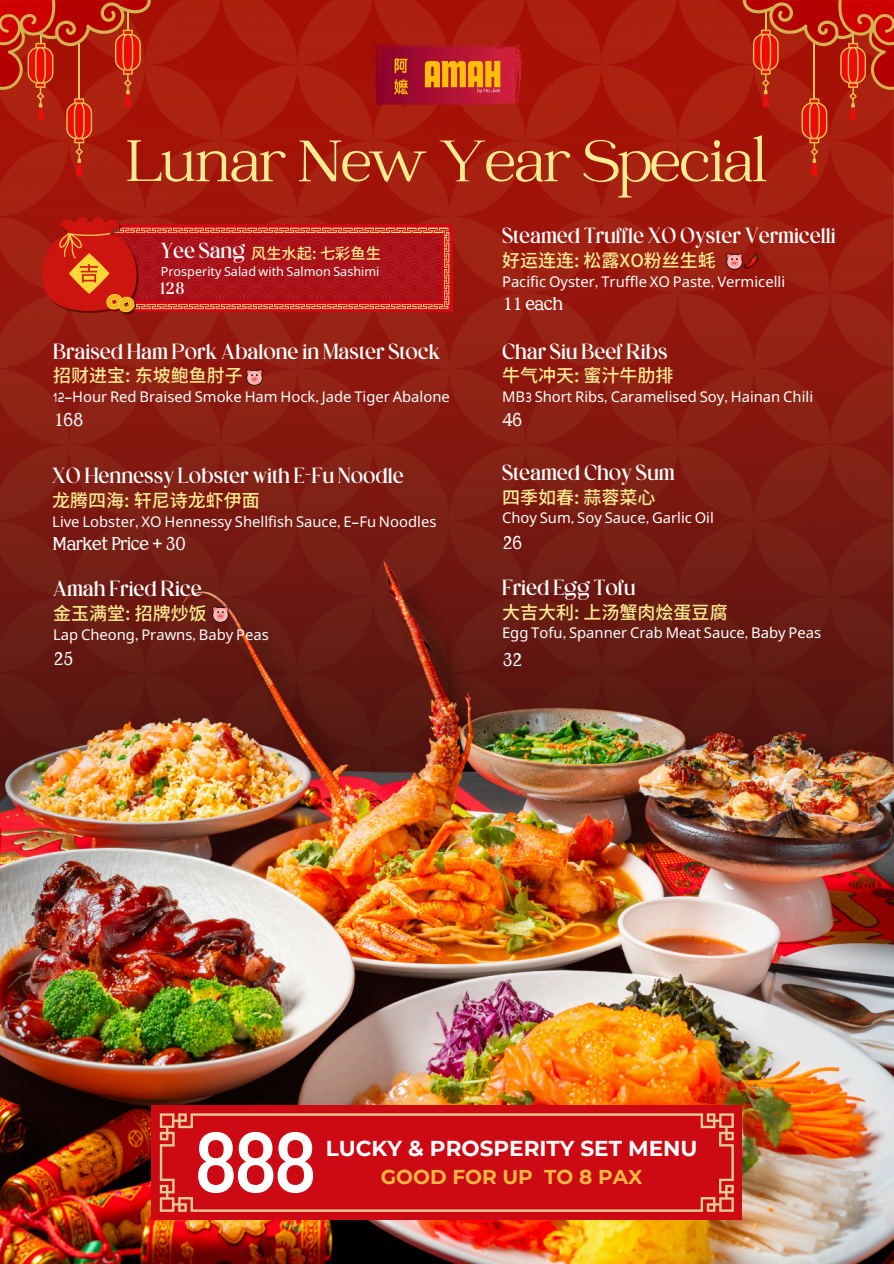
<style>
.page{position:relative;width:894px;height:1264px;background:#fff}
.page>*{position:absolute;margin:0;border:0;box-sizing:border-box;transform-origin:0 0}
.t1{font:expanded 72.75px "Placard Next";color:#fff}
.t2{font:64.8px "Catchy Mager";letter-spacing:-.03em;color:#ffec90}
.t3{font:700 21.6px "Montserrat";color:#fff}
.t4{font:21.3px "Giliams";color:#fff}
.t5{font:21.15px "Giliams";color:#fff}
.t6{font:700 19.95px "Montserrat";color:#f6b841}
.t7{font:18.45px "Bianco Serif New";letter-spacing:-.065em;color:#fff}
.t8{font:500 18px "Source Han Sans SC";color:#ffec90}
.t9{font:16.2px "Giliams";color:#fff}
.t10{font:500 15.3px "Source Han Sans SC";color:#ffec90}
.t11{font:14.7px "Noto Sans";color:#fff}
.t12{font:12.6px "Noto Sans";color:#fff}
.s1{font-family:"Montalaq"}
</style>
<div class="page">
<img style="left:0;top:901px;width:893px;height:362px">
<div style="left:152px;top:1105px;width:589px;height:114px;background:#cd0914"></div>
<svg style="left:160px;top:1113px;width:573px;height:98px"></svg>
<img style="left:0;top:0;width:893px;height:901px">
<img style="left:725px;top:251px;width:33px;height:19px">
<img style="left:245px;top:368px;width:18px;height:18px">
<img style="left:211px;top:605px;width:18px;height:18px">
<p class="t2" style="left:126px;top:130px;width:643px">Lunar New Year Special</p>
<h4 class="t5" style="left:161px;top:242px;width:86px">Yee Sang</h4>
<p class="t10" style="left:251px;top:241px;width:130px">风生水起: 七彩鱼生</p>
<p class="t12" style="left:161px;top:262px;width:220px">Prosperity Salad with Salmon Sashimi</p>
<p class="t9" style="left:161px;top:282px;width:25px">128</p>
<p class="t4" style="left:502px;top:227px;width:335px">Steamed Truffle XO Oyster Vermicelli</p>
<h2 class="t8" style="left:502px;top:246px;width:215px">好运连连: 松露XO粉丝生蚝</h2>
<p class="t11" style="left:502px;top:271px;width:284px">Pacific Oyster<span class="s1">,</span> Truffle XO Paste<span class="s1">,</span> Vermicelli</p>
<p class="t7" style="left:502px;top:296px;width:63px">11 each</p>
<p class="t4" style="left:53px;top:343px;width:388px">Braised Ham Pork Abalone in Master Stock</p>
<p class="t4" style="left:502px;top:343px;width:167px">Char Siu Beef Ribs</p>
<p class="t8" style="left:53px;top:361px;width:189px">招财进宝: 东坡鲍鱼肘子</p>
<p class="t8" style="left:502px;top:361px;width:173px">牛气冲天: 蜜汁牛肋排</p>
<h5 class="t11" style="left:53px;top:386px;width:398px"><span class="s1">12-</span>Hour Red Braised Smoke Ham Hock<span class="s1">,</span> Jade Tiger Abalone</h5>
<h6 class="t11" style="left:502px;top:386px;width:312px">MB<span class="s1">3</span> Short Ribs<span class="s1">,</span> Caramelised Soy<span class="s1">,</span> Hainan Chili</h6>
<h4 class="t7" style="left:53px;top:412px;width:32px">168</h4>
<h4 class="t7" style="left:502px;top:412px;width:22px">46</h4>
<h4 class="t4" style="left:52px;top:467px;width:353px">XO Hennessy Lobster with E-Fu Noodle</h4>
<h6 class="t8" style="left:52px;top:486px;width:207px">龙腾四海: 轩尼诗龙虾伊面</h6>
<p class="t4" style="left:502px;top:464px;width:174px">Steamed Choy Sum</p>
<p class="t8" style="left:502px;top:482px;width:153px">四季如春: 蒜蓉菜心</p>
<p class="t11" style="left:52px;top:511px;width:385px">Live Lobster<span class="s1">,</span> XO Hennessy Shellfish Sauce<span class="s1">,</span> E<span class="s1">-</span>Fu Noodles</p>
<h4 class="t11" style="left:502px;top:507px;width:213px">Choy Sum<span class="s1">,</span> Soy Sauce<span class="s1">,</span> Garlic Oil</h4>
<h6 class="t7" style="left:52px;top:536px;width:135px">Market Price + 30</h6>
<p class="t7" style="left:502px;top:535px;width:22px">26</p>
<p class="t4" style="left:53px;top:580px;width:150px">Amah Fried Rice</p>
<p class="t4" style="left:502px;top:579px;width:135px">Fried Egg Tofu</p>
<p class="t8" style="left:53px;top:599px;width:155px">金玉满堂: 招牌炒饭</p>
<h6 class="t8" style="left:502px;top:598px;width:227px">大吉大利: 上汤蟹肉烩蛋豆腐</h6>
<p class="t11" style="left:53px;top:624px;width:217px">Lap Cheong<span class="s1">,</span> Prawns<span class="s1">,</span> Baby Peas</p>
<h4 class="t11" style="left:502px;top:622px;width:320px">Egg Tofu<span class="s1">,</span> Spanner Crab Meat Sauce<span class="s1">,</span> Baby Peas</h4>
<p class="t7" style="left:53px;top:651px;width:22px">25</p>
<p class="t7" style="left:502px;top:652px;width:22px">32</p>
<p class="t1" style="left:196px;top:1111px;width:121px">888</p>
<p class="t3" style="left:325px;top:1134px;width:373px">LUCKY &amp; PROSPERITY SET MENU</p>
<p class="t6" style="left:381px;top:1164px;width:263px">GOOD FOR UP TO 8 PAX</p>
</div>
